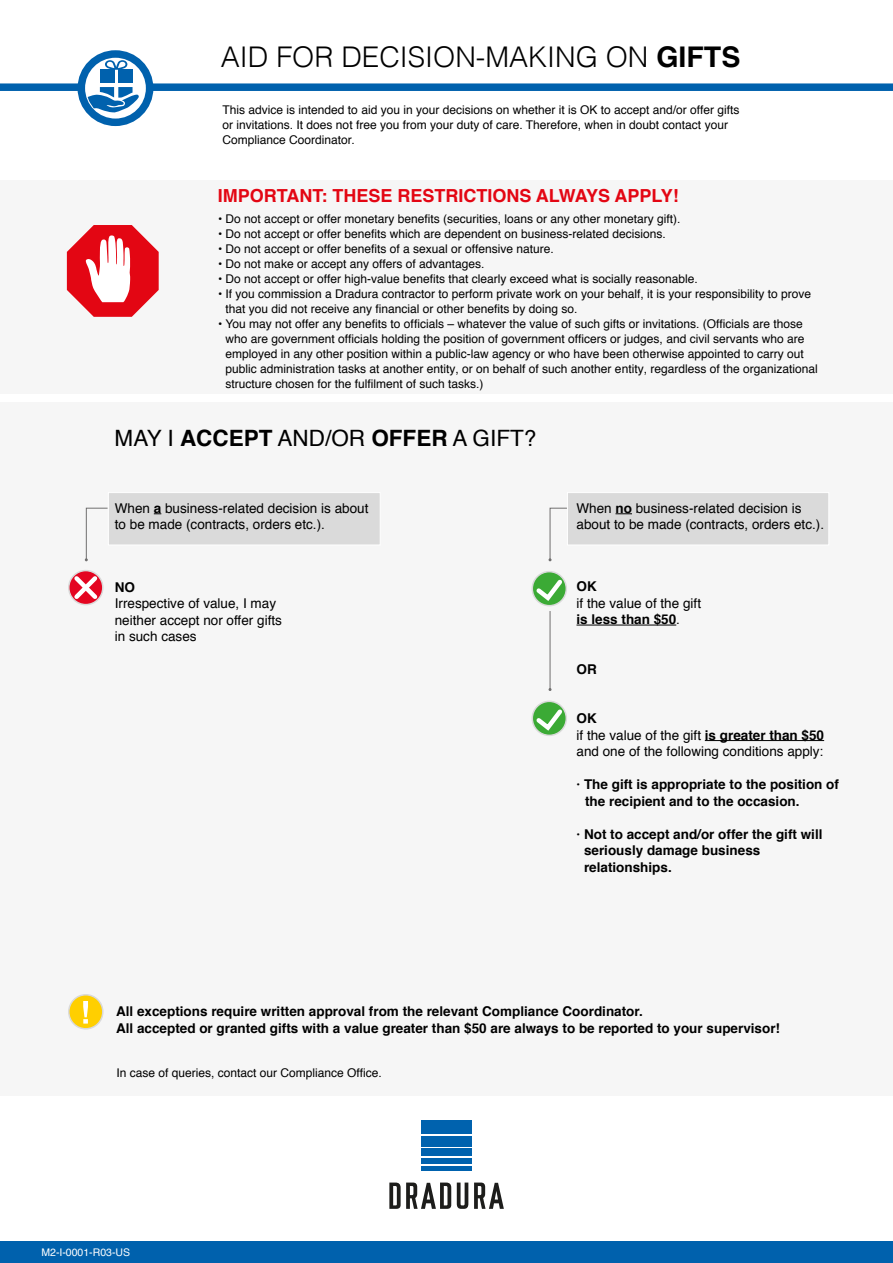
<style>
.page{position:relative;width:893px;height:1263px;background:#fff}
.page>*{position:absolute;margin:0;border:0;box-sizing:border-box;transform-origin:0 0}
.t1{font:300 28.5px "Helvetica";color:#000}
.t2{font:22.5px "Helvetica";color:#000}
.t3{font:700 18px "Helvetica";color:#e30613}
.t4{font:13.5px/16.5px "Helvetica";color:#000}
.t5{font:700 13.5px/16.5px "Helvetica";color:#000}
.t6{font:12px/15px "Helvetica";color:#000}
.t7{font:10.5px "Helvetica";color:#fff}
.s1{font-weight:700}
</style>
<div class="page">
<div style="left:0;top:402px;width:893px;height:693px;background:#f6f6f6"></div>
<div style="left:108px;top:492px;width:273px;height:53px;background:#dadada;border:1px solid #fff"></div>
<div style="left:0;top:83px;width:893px;height:8px;background:#0061ad"></div>
<hr style="left:576px;top:625px;width:100px;height:1px;background:#000">
<hr style="left:705px;top:740px;width:119px;height:1px;background:#000">
<svg style="left:532px;top:572px;width:34px;height:34px"></svg>
<div style="left:531px;top:571px;width:36px;height:35px;border:2px solid #dadada;border-radius:50%"></div>
<svg style="left:532px;top:576px;width:34px;height:28px"></svg>
<svg style="left:532px;top:701px;width:34px;height:34px"></svg>
<div style="left:531px;top:701px;width:36px;height:35px;border:2px solid #dadada;border-radius:50%"></div>
<svg style="left:532px;top:705px;width:34px;height:29px"></svg>
<div style="left:68px;top:570px;width:36px;height:35px;border:2px solid #dadada;border-radius:50%"></div>
<svg style="left:70px;top:572px;width:31px;height:31px"></svg>
<svg style="left:85px;top:507px;width:23px;height:54px"></svg>
<svg style="left:549px;top:507px;width:18px;height:54px"></svg>
<hr style="left:550px;top:611px;width:1px;height:78px;background:#706f6f">
<svg style="left:81px;top:54px;width:69px;height:68px"></svg>
<div style="left:78px;top:50px;width:75px;height:76px;border:8px solid #0061ad;border-radius:50%"></div>
<div style="left:118px;top:70px;width:15px;height:13px;background:#0061ad"></div>
<svg style="left:88px;top:87px;width:51px;height:26px"></svg>
<div style="left:100px;top:70px;width:14px;height:13px;background:#0061ad"></div>
<svg style="left:105px;top:60px;width:22px;height:10px"></svg>
<div style="left:0;top:181px;width:893px;height:213px;background:#f6f6f6"></div>
<div style="left:69px;top:995px;width:34px;height:34px;background:#ffcf00;border-radius:50%"></div>
<div style="left:68px;top:994px;width:36px;height:35px;border:2px solid #dadada;border-radius:50%"></div>
<svg style="left:83px;top:1001px;width:5px;height:22px"></svg>
<svg style="left:67px;top:225px;width:92px;height:92px"></svg>
<div style="left:567px;top:492px;width:262px;height:53px;background:#dadada;border:1px solid #fff"></div>
<svg style="left:615px;top:513px;width:17px;height:1px"></svg>
<div style="left:0;top:1242px;width:893px;height:21px;background:#0061ad"></div>
<div style="left:422px;top:1120px;width:50px;height:14px;background:#0062ae"></div>
<div style="left:422px;top:1149px;width:50px;height:7px;background:#0062ae"></div>
<div style="left:422px;top:1158px;width:50px;height:6px;background:#0062ae"></div>
<hr style="left:422px;top:1166px;width:50px;height:4px;background:#0062ae">
<div style="left:422px;top:1136px;width:50px;height:10px;background:#0062ae"></div>
<svg style="left:389px;top:1182px;width:62px;height:27px"></svg>
<svg style="left:457px;top:1182px;width:11px;height:27px"></svg>
<svg style="left:474px;top:1182px;width:30px;height:27px"></svg>
<h1 class="t1" style="left:221px;top:32px;width:521px">AID FOR DECISION-MAKING ON <span class="s1">GIFTS</span></h1>
<p class="t6" style="left:223px;top:103px;width:518px">This advice is intended to aid you in your decisions on whether it is OK to accept and/or offer gifts or invitations. It does not free you from your duty of care. Therefore, when in doubt contact your<br>Compliance Coordinator.</p>
<h3 class="t3" style="left:218px;top:181px;width:463px">IMPORTANT: THESE RESTRICTIONS ALWAYS APPLY!</h3>
<p class="t6" style="left:218px;top:211px;width:464px">• Do not accept or offer monetary benefits (securities, loans or any other monetary gift).</p>
<p class="t6" style="left:218px;top:226px;width:449px">• Do not accept or offer benefits which are dependent on business-related decisions.</p>
<p class="t6" style="left:218px;top:241px;width:337px">• Do not accept or offer benefits of a sexual or offensive nature.</p>
<p class="t6" style="left:218px;top:256px;width:268px">• Do not make or accept any offers of advantages.</p>
<p class="t6" style="left:218px;top:271px;width:481px">• Do not accept or offer high-value benefits that clearly exceed what is socially reasonable.</p>
<p class="t6" style="left:225px;top:286px;width:587px;text-indent:-7px">• If you commission a Dradura contractor to perform private work on your behalf, it is your responsibility to prove that you did not receive any financial or other benefits by doing so.</p>
<p class="t6" style="left:225px;top:316px;width:594px;text-indent:-7px">• You may not offer any benefits to officials – whatever the value of such gifts or invitations. (Officials are those who are government officials holding the position of government officers or judges, and civil servants who are employed in any other position within a public-law agency or who have been otherwise appointed to carry out public administration tasks at another entity, or on behalf of such another entity, regardless of the organizational structure chosen for the fulfilment of such tasks.)</p>
<h2 class="t2" style="left:115px;top:421px;width:423px">MAY I <span class="s1">ACCEPT</span> AND/OR <span class="s1">OFFER</span> A GIFT?</h2>
<p class="t4" style="left:115px;top:500px;width:255px">When <span class="s1">a</span> business-related decision is about to be made (contracts, orders etc.).</p>
<p class="t5" style="left:115px;top:579px;width:22px">NO</p>
<p class="t4" style="left:115px;top:595px;width:169px">Irrespective of value, I may neither accept nor offer gifts in such cases</p>
<p class="t4" style="left:576px;top:500px;width:249px">When <span class="s1">no</span> business-related decision is about to be made (contracts, orders etc.).</p>
<p class="t5" style="left:576px;top:578px;width:22px">OK</p>
<p class="t4" style="left:576px;top:595px;width:126px">if the value of the gift <span class="s1">is less than $50</span>.</p>
<p class="t5" style="left:576px;top:661px;width:22px">OR</p>
<p class="t4" style="left:576px;top:710px;width:249px"><span class="s1">OK<br></span>if the value of the gift <span class="s1">is greater than $50 </span>and one of the following conditions apply:</p>
<p class="t5" style="left:585px;top:776px;width:255px;text-indent:-9px">· The gift is appropriate to the position of the recipient and to the occasion.</p>
<p class="t5" style="left:584px;top:826px;width:240px;text-indent:-8px">· Not to accept and/or offer the gift will seriously damage business relationships.</p>
<p class="t5" style="left:116px;top:1004px;width:665px">All exceptions require written approval from the relevant Compliance Coordinator.<br>All accepted or granted gifts with a value greater than $50 are always to be reported to your supervisor!</p>
<p class="t6" style="left:117px;top:1066px;width:267px">In case of queries, contact our Compliance Office.</p>
<p class="t7" style="left:41px;top:1244px;width:90px">M2-I-0001-R03-US</p>
</div>
